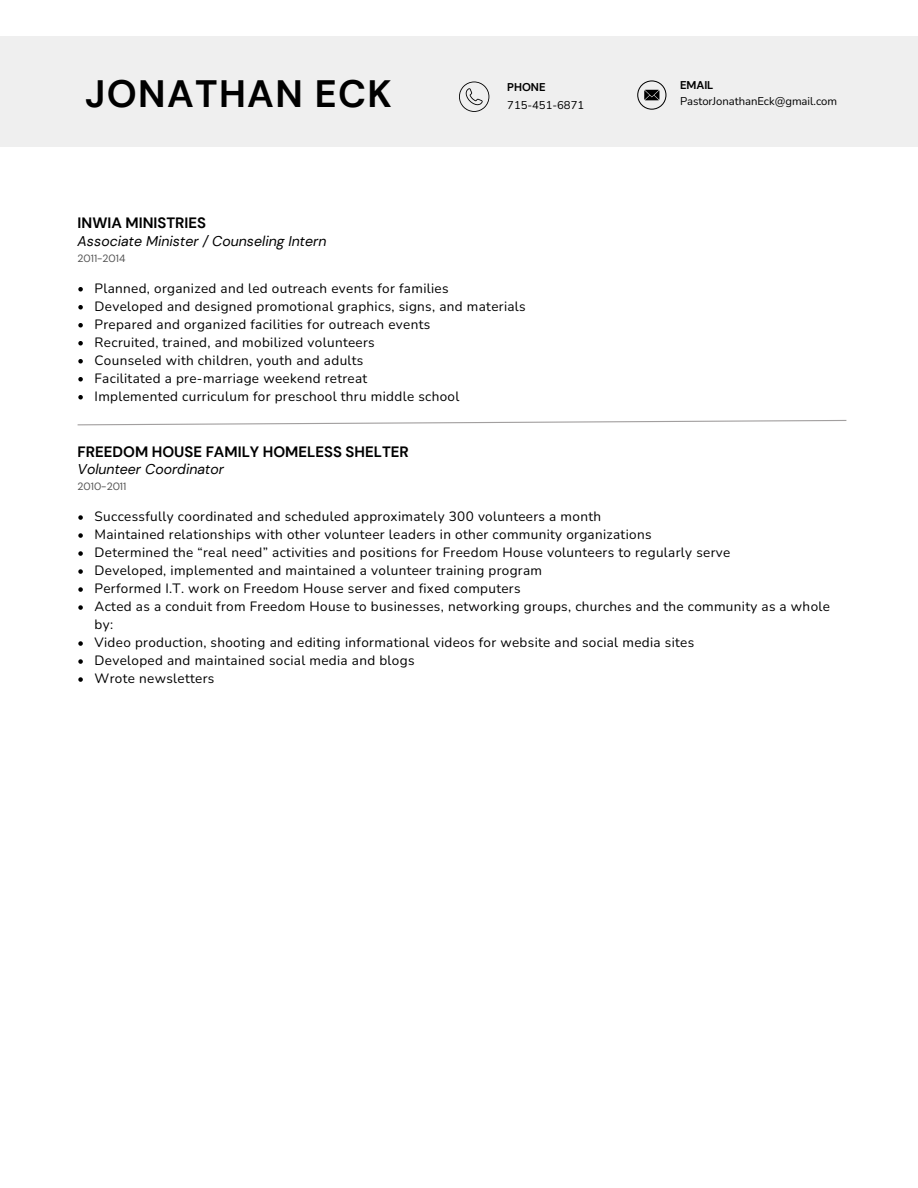
<style>
.page{position:relative;width:918px;height:1188px;background:#fff}
.page>*{position:absolute;margin:0;border:0;box-sizing:border-box;transform-origin:0 0}
.t1{font:700 38.1px "DM Sans";letter-spacing:.035em;color:#000}
.t2{font:700 15px "DM Sans";color:#000}
.t3{font:italic 14.1px "DM Sans";color:#000}
.t4{font:13.5px/18px "Nunito";letter-spacing:.025em;color:#000}
.t5{font:11.25px "Nunito";letter-spacing:-.005em;color:#000}
.t6{font:700 11.25px "DM Sans";color:#000}
.t7{font:10.5px "DM Sans";color:#545454}
</style>
<div class="page">
<div style="left:0;top:36px;width:918px;height:111px;background:#efefef"></div>
<svg style="left:459px;top:82px;width:30px;height:30px"></svg>
<svg style="left:637px;top:80px;width:29px;height:30px"></svg>
<svg style="left:78px;top:515px;width:5px;height:5px"></svg>
<svg style="left:78px;top:533px;width:5px;height:5px"></svg>
<svg style="left:78px;top:551px;width:5px;height:5px"></svg>
<svg style="left:78px;top:569px;width:5px;height:5px"></svg>
<svg style="left:78px;top:587px;width:5px;height:5px"></svg>
<svg style="left:78px;top:605px;width:5px;height:5px"></svg>
<svg style="left:78px;top:641px;width:5px;height:5px"></svg>
<svg style="left:78px;top:659px;width:5px;height:5px"></svg>
<svg style="left:78px;top:677px;width:5px;height:5px"></svg>
<svg style="left:78px;top:287px;width:5px;height:4px"></svg>
<svg style="left:78px;top:305px;width:5px;height:4px"></svg>
<svg style="left:78px;top:323px;width:5px;height:4px"></svg>
<svg style="left:78px;top:341px;width:5px;height:4px"></svg>
<svg style="left:78px;top:359px;width:5px;height:4px"></svg>
<svg style="left:78px;top:377px;width:5px;height:4px"></svg>
<svg style="left:78px;top:395px;width:5px;height:4px"></svg>
<svg style="left:77px;top:420px;width:770px;height:6px"></svg>
<h1 class="t1" style="left:85px;top:69px;width:308px">JONATHAN ECK</h1>
<p class="t2" style="left:78px;top:213px;width:130px">INWIA MINISTRIES</p>
<h2 class="t3" style="left:78px;top:232px;width:250px">Associate Minister / Counseling Intern</h2>
<h3 class="t7" style="left:78px;top:252px;width:49px">2011-2014</h3>
<h4 class="t6" style="left:507px;top:80px;width:40px">PHONE</h4>
<p class="t5" style="left:507px;top:97px;width:78px">715-451-6871</p>
<p class="t4" style="left:95px;top:279px;width:356px">Planned, organized and led outreach events for families</p>
<p class="t4" style="left:95px;top:297px;width:433px">Developed and designed promotional graphics, signs, and materials</p>
<p class="t4" style="left:95px;top:315px;width:337px">Prepared and organized facilities for outreach events</p>
<p class="t4" style="left:95px;top:333px;width:282px">Recruited, trained, and mobilized volunteers</p>
<p class="t4" style="left:95px;top:351px;width:270px">Counseled with children, youth and adults</p>
<p class="t4" style="left:95px;top:369px;width:274px">Facilitated a pre-marriage weekend retreat</p>
<p class="t4" style="left:95px;top:387px;width:366px">Implemented curriculum for preschool thru middle school</p>
<h2 class="t2" style="left:78px;top:442px;width:333px">FREEDOM HOUSE FAMILY HOMELESS SHELTER</h2>
<h4 class="t3" style="left:78px;top:460px;width:148px">Volunteer Coordinator</h4>
<p class="t7" style="left:78px;top:480px;width:50px">2010-2011</p>
<p class="t6" style="left:680px;top:78px;width:35px">EMAIL</p>
<h5 class="t5" style="left:680px;top:94px;width:159px">PastorJonathanEck@gmail.com</h5>
<h3 class="t4" style="left:95px;top:507px;width:508px">Successfully coordinated and scheduled approximately 300 volunteers a month</h3>
<p class="t4" style="left:95px;top:525px;width:559px">Maintained relationships with other volunteer leaders in other community organizations</p>
<p class="t4" style="left:95px;top:543px;width:637px">Determined the “real need” activities and positions for Freedom House volunteers to regularly serve</p>
<p class="t4" style="left:95px;top:561px;width:449px">Developed, implemented and maintained a volunteer training program</p>
<p class="t4" style="left:95px;top:579px;width:428px">Performed I.T. work on Freedom House server and fixed computers</p>
<p class="t4" style="left:95px;top:597px;width:737px">Acted as a conduit from Freedom House to businesses, networking groups, churches and the community as a whole by:</p>
<p class="t4" style="left:95px;top:633px;width:601px">Video production, shooting and editing informational videos for website and social media sites</p>
<p class="t4" style="left:95px;top:651px;width:322px">Developed and maintained social media and blogs</p>
<p class="t4" style="left:95px;top:669px;width:121px">Wrote newsletters</p>
</div>
